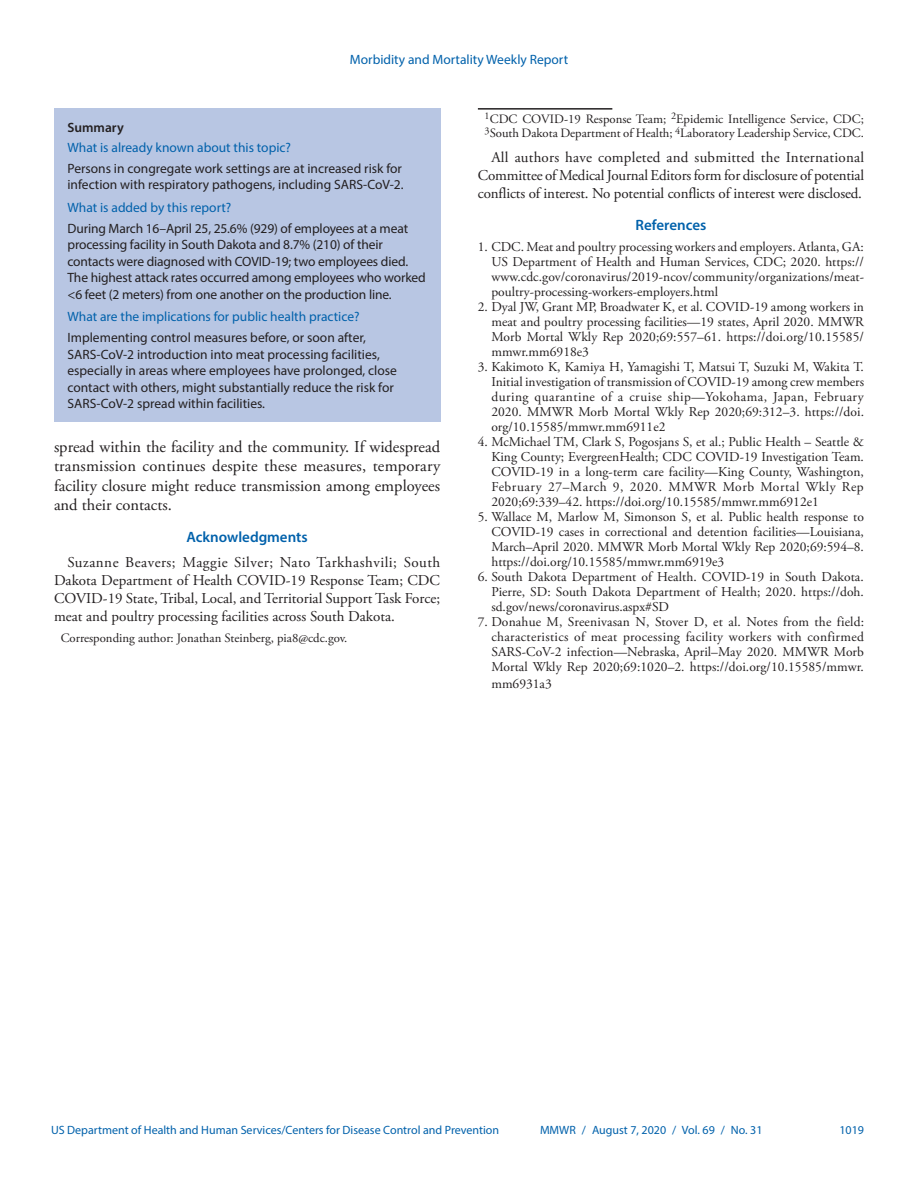
<style>
.page{position:relative;width:918px;height:1188px;background:#fff}
.page>*{position:absolute;margin:0;border:0;box-sizing:border-box;transform-origin:0 0}
.Paragraph{font:16.5px/19.5px "Adobe Garamond Pro";color:#231f20;text-align:justify}
.Acknowledgment{font:15px/18px "Adobe Garamond Pro";color:#231f20;text-align:justify}
.Conflict_of_Interest{font:15px/18px "Adobe Garamond Pro";letter-spacing:-.01em;color:#231f20;text-align:justify}
.Acknowledgment_Head{font:600 15px "Myriad Pro";color:#0161ab}
.Ref_Title{font:600 15px "Myriad Pro";color:#0161ab}
.References{font:13.5px/15px "Adobe Garamond Pro";color:#231f20;text-align:justify}
.Summary_Box_Text{font:13.5px/16.5px "Myriad Pro";letter-spacing:-.005em;color:#231f20}
.Summary_Box_Heading{font:13.5px "Myriad Pro";color:#0161ab}
.Summary_Box_Ttile{font:600 13.5px "Myriad Pro";color:#231f20}
.Author_Affiliations{font:12.75px/14.2px "Adobe Garamond Pro";color:#231f20}
.Corresponding_Author{font:12.75px "Adobe Garamond Pro";color:#231f20}
.t1{font:12px "Myriad Pro";color:#0161ab}
</style>
<div class="page">
<div style="left:54px;top:108px;width:386px;height:314px;background:#b8c6e3"></div>
<hr style="left:478px;top:108px;width:134px;height:2px;background:#231f20">
<p class="Summary_Box_Heading" style="left:350px;top:51px;width:220px">Morbidity and Mortality Weekly Report</p>
<h1 class="Summary_Box_Ttile" style="left:68px;top:119px;width:58px">Summary</h1>
<h1 class="Summary_Box_Heading" style="left:68px;top:139px;width:225px">What is already known about this topic?</h1>
<p class="Summary_Box_Text" style="left:68px;top:160px;width:338px">Persons in congregate work settings are at increased risk for infection with respiratory pathogens, including SARS-CoV-2.</p>
<h1 class="Summary_Box_Heading" style="left:68px;top:199px;width:165px">What is added by this report?</h1>
<p class="Summary_Box_Text" style="left:68px;top:220px;width:360px">During March 16–April 25, 25.6% (929) of employees at a meat processing facility in South Dakota and 8.7% (210) of their contacts were diagnosed with COVID-19; two employees died.<br>The highest attack rates occurred among employees who worked &lt;6 feet (2 meters) from one another on the production line.</p>
<h1 class="Summary_Box_Heading" style="left:68px;top:309px;width:294px">What are the implications for public health practice?</h1>
<p class="Summary_Box_Text" style="left:68px;top:329px;width:331px">Implementing control measures before, or soon after, SARS-CoV-2 introduction into meat processing facilities, especially in areas where employees have prolonged, close contact with others, might substantially reduce the risk for SARS-CoV-2 spread within facilities.</p>
<p class="Paragraph" style="left:54px;top:437px;width:388px">spread within the facility and the community. If widespread transmission continues despite these measures, temporary facility closure might reduce transmission among employees and their contacts.</p>
<h1 class="Acknowledgment_Head" style="left:186px;top:527px;width:123px">Acknowledgments</h1>
<p class="Acknowledgment" style="left:54px;top:553px;width:388px;text-indent:14px">Suzanne Beavers; Maggie Silver; Nato Tarkhashvili; South Dakota Department of Health COVID-19 Response Team; CDC COVID-19 State, Tribal, Local, and Territorial Support Task Force; meat and poultry processing facilities across South Dakota.</p>
<p class="Corresponding_Author" style="left:61px;top:630px;width:288px">Corresponding author: Jonathan Steinberg, pia8@cdc.gov.</p>
<p class="Author_Affiliations" style="left:485px;top:113px;width:381px"><sup>1</sup>CDC COVID-19 Response Team; <sup>2</sup>Epidemic Intelligence Service, CDC;<br><sup>3</sup>South Dakota Department of Health; <sup>4</sup>Laboratory Leadership Service, CDC.</p>
<p class="Conflict_of_Interest" style="left:478px;top:149px;width:388px;text-indent:14px">All authors have completed and submitted the International Committee of Medical Journal Editors form for disclosure of potential conflicts of interest. No potential conflicts of interest were disclosed.</p>
<h1 class="Ref_Title" style="left:636px;top:215px;width:72px">References</h1>
<p class="References" style="left:491px;top:240px;width:374px;text-indent:-14px">1. CDC. Meat and poultry processing workers and employers. Atlanta, GA:<br>US Department of Health and Human Services, CDC; 2020. https:// www.cdc.gov/coronavirus/2019-ncov/community/organizations/meat&shy;poultry-processing-workers-employers.html</p>
<p class="References" style="left:491px;top:300px;width:374px;text-indent:-14px">2. Dyal JW, Grant MP, Broadwater K, et al. COVID-19 among workers in meat and poultry processing facilities—19 states, April 2020. MMWR Morb Mortal Wkly Rep 2020;69:557–61. https://doi.org/10.15585/ mmwr.mm6918e3</p>
<p class="References" style="left:491px;top:360px;width:374px;text-indent:-14px">3. Kakimoto K, Kamiya H, Yamagishi T, Matsui T, Suzuki M, Wakita T.<br>Initial investigation of transmission of COVID-19 among crew members during quarantine of a cruise ship—Yokohama, Japan, February 2020. MMWR Morb Mortal Wkly Rep 2020;69:312–3. https://doi. org/10.15585/mmwr.mm6911e2</p>
<p class="References" style="left:491px;top:435px;width:374px;text-indent:-14px">4. McMichael TM, Clark S, Pogosjans S, et al.; Public Health – Seattle &amp; King County; EvergreenHealth; CDC COVID-19 Investigation Team.<br>COVID-19 in a long-term care facility—King County, Washington, February 27–March 9, 2020. MMWR Morb Mortal Wkly Rep 2020;69:339–42. https://doi.org/10.15585/mmwr.mm6912e1</p>
<p class="References" style="left:491px;top:510px;width:374px;text-indent:-14px">5. Wallace M, Marlow M, Simonson S, et al. Public health response to COVID-19 cases in correctional and detention facilities—Louisiana, March–April 2020. MMWR Morb Mortal Wkly Rep 2020;69:594–8. https://doi.org/10.15585/mmwr.mm6919e3</p>
<p class="References" style="left:491px;top:570px;width:374px;text-indent:-14px">6. South Dakota Department of Health. COVID-19 in South Dakota.<br>Pierre, SD: South Dakota Department of Health; 2020. https://doh. sd.gov/news/coronavirus.aspx#SD</p>
<p class="References" style="left:491px;top:615px;width:374px;text-indent:-14px">7. Donahue M, Sreenivasan N, Stover D, et al. Notes from the field: characteristics of meat processing facility workers with confirmed SARS-CoV-2 infection—Nebraska, April–May 2020. MMWR Morb Mortal Wkly Rep 2020;69:1020–2. https://doi.org/10.15585/mmwr.</p>
<p class="References" style="left:491px;top:677px;width:62px">mm6931a3</p>
<p class="t1" style="left:51px;top:1123px;width:450px">US Department of Health and Human Services/Centers for Disease Control and Prevention</p>
<p class="t1" style="left:540px;top:1123px;width:224px">MMWR / August 7, 2020 / Vol. 69 / No. 31</p>
<p class="t1" style="left:839px;top:1123px;width:26px">1019</p>
</div>
